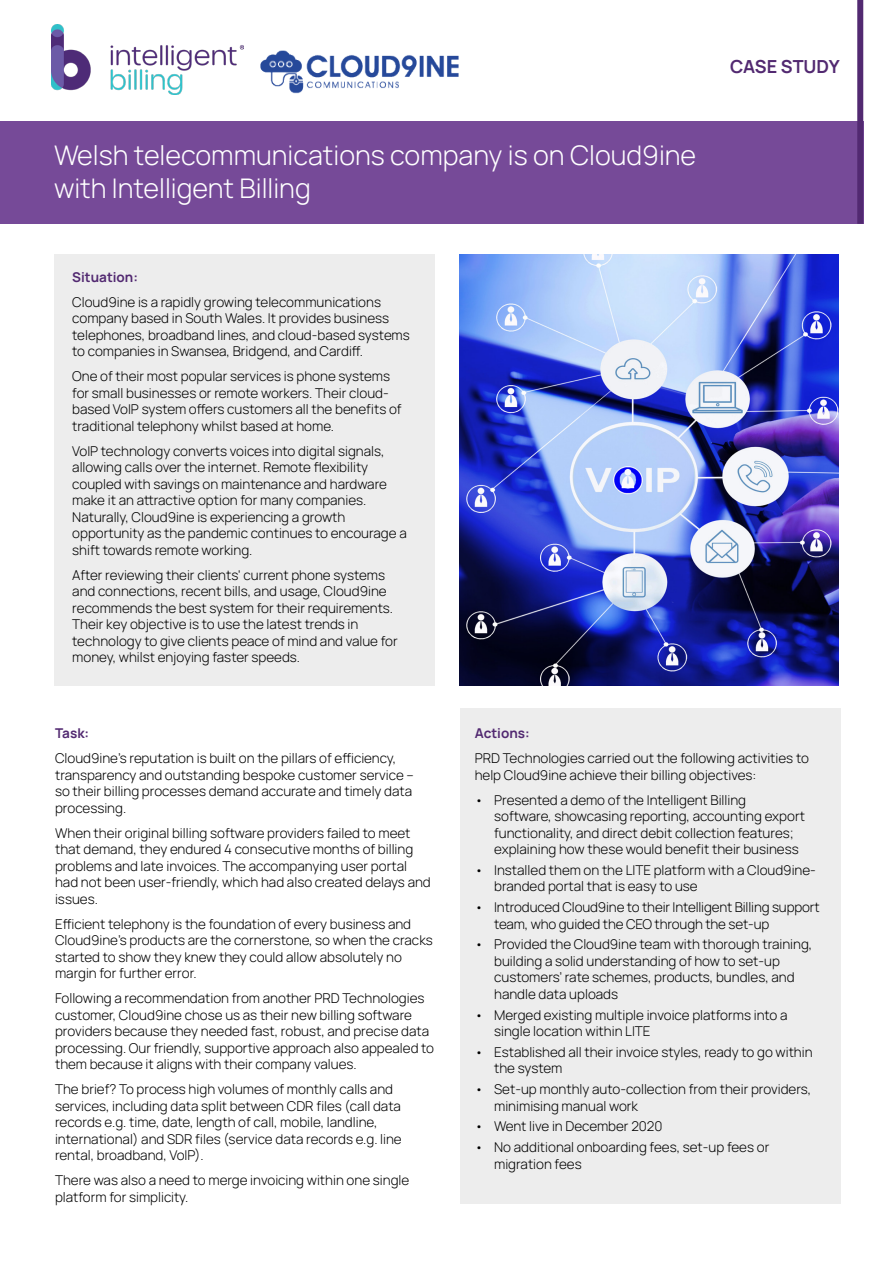
<style>
.page{position:relative;width:893px;height:1263px;background:#fff}
.page>*{position:absolute;margin:0;border:0;box-sizing:border-box;transform-origin:0 0}
.t1{font:200 27px/32.4px "Manrope";color:#fff}
.t2{font:200 18px "Manrope";color:#522971}
.t3{font:200 13.5px/16.5px "Manrope";color:#000}
.t4{font:200 13.5px "Manrope";color:#522971}
</style>
<div class="page">
<img style="left:52px;top:25px;width:192px;height:69px">
<img style="left:260px;top:50px;width:199px;height:44px">
<div style="left:54px;top:254px;width:381px;height:432px;background:#ededed"></div>
<div style="left:460px;top:708px;width:381px;height:495px;background:#ededed"></div>
<div style="left:0;top:121px;width:863px;height:103px;background:#764a98"></div>
<img style="left:459px;top:254px;width:380px;height:432px">
<div style="left:857px;top:0;width:6px;height:224px;background:#522971"></div>
<h1 class="t1" style="left:54px;top:138px;width:644px">Welsh telecommunications company is on Cloud9ine with Intelligent Billing</h1>
<p class="t4" style="left:72px;top:267px;width:67px">Situation:</p>
<p class="t3" style="left:72px;top:293px;width:339px">Cloud9ine is a rapidly growing telecommunications company based in South Wales. It provides business telephones, broadband lines, and cloud-based systems to companies in Swansea, Bridgend, and Cardiff.</p>
<p class="t3" style="left:72px;top:367px;width:331px">One of their most popular services is phone systems for small businesses or remote workers. Their cloud&shy;based VoIP system offers customers all the benefits of traditional telephony whilst based at home.</p>
<p class="t3" style="left:72px;top:442px;width:336px">VoIP technology converts voices into digital signals, allowing calls over the internet. Remote flexibility coupled with savings on maintenance and hardware make it an attractive option for many companies.<br>Naturally, Cloud9ine is experiencing a growth opportunity as the pandemic continues to encourage a shift towards remote working.</p>
<p class="t3" style="left:72px;top:566px;width:327px">After reviewing their clients' current phone systems and connections, recent bills, and usage, Cloud9ine recommends the best system for their requirements.<br>Their key objective is to use the latest trends in technology to give clients peace of mind and value for money, whilst enjoying faster speeds.</p>
<h2 class="t2" style="left:730px;top:54px;width:111px">CASE STUDY</h2>
<p class="t4" style="left:55px;top:724px;width:36px">Task:</p>
<p class="t3" style="left:55px;top:749px;width:360px">Cloud9ine’s reputation is built on the pillars of efficiency, transparency and outstanding bespoke customer service – so their billing processes demand accurate and timely data processing.</p>
<p class="t3" style="left:55px;top:824px;width:377px">When their original billing software providers failed to meet that demand, they endured 4 consecutive months of billing problems and late invoices. The accompanying user portal had not been user-friendly, which had also created delays and issues.</p>
<p class="t3" style="left:55px;top:915px;width:379px">Efficient telephony is the foundation of every business and Cloud9ine’s products are the cornerstone, so when the cracks started to show they knew they could allow absolutely no margin for further error.</p>
<p class="t3" style="left:55px;top:989px;width:381px">Following a recommendation from another PRD Technologies customer, Cloud9ine chose us as their new billing software providers because they needed fast, robust, and precise data processing. Our friendly, supportive approach also appealed to them because it aligns with their company values.</p>
<p class="t3" style="left:55px;top:1080px;width:348px">The brief? To process high volumes of monthly calls and services, including data split between CDR files (call data records e.g. time, date, length of call, mobile, landline, international) and SDR files (service data records e.g. line rental, broadband, VoIP).</p>
<p class="t3" style="left:55px;top:1171px;width:356px">There was also a need to merge invoicing within one single platform for simplicity.</p>
<p class="t4" style="left:475px;top:724px;width:57px">Actions:</p>
<p class="t3" style="left:475px;top:749px;width:336px">PRD Technologies carried out the following activities to help Cloud9ine achieve their billing objectives:</p>
<p class="t3" style="left:494px;top:791px;width:312px;text-indent:-19px">• Presented a demo of the Intelligent Billing software, showcasing reporting, accounting export functionality, and direct debit collection features; explaining how these would benefit their business</p>
<p class="t3" style="left:494px;top:861px;width:323px;text-indent:-19px">• Installed them on the LITE platform with a Cloud9ine&shy;branded portal that is easy to use</p>
<p class="t3" style="left:494px;top:898px;width:327px;text-indent:-19px">• Introduced Cloud9ine to their Intelligent Billing support team, who guided the CEO through the set-up</p>
<p class="t3" style="left:494px;top:936px;width:320px;text-indent:-19px">• Provided the Cloud9ine team with thorough training, building a solid understanding of how to set-up customers’ rate schemes, products, bundles, and handle data uploads</p>
<p class="t3" style="left:494px;top:1006px;width:295px;text-indent:-19px">• Merged existing multiple invoice platforms into a single location within LITE</p>
<p class="t3" style="left:494px;top:1043px;width:320px;text-indent:-19px">• Established all their invoice styles, ready to go within the system</p>
<p class="t3" style="left:494px;top:1080px;width:319px;text-indent:-19px">• Set-up monthly auto-collection from their providers, minimising manual work</p>
<p class="t3" style="left:475px;top:1117px;width:189px">• Went live in December 2020</p>
<p class="t3" style="left:494px;top:1138px;width:277px;text-indent:-19px">• No additional onboarding fees, set-up fees or migration fees</p>
</div>
